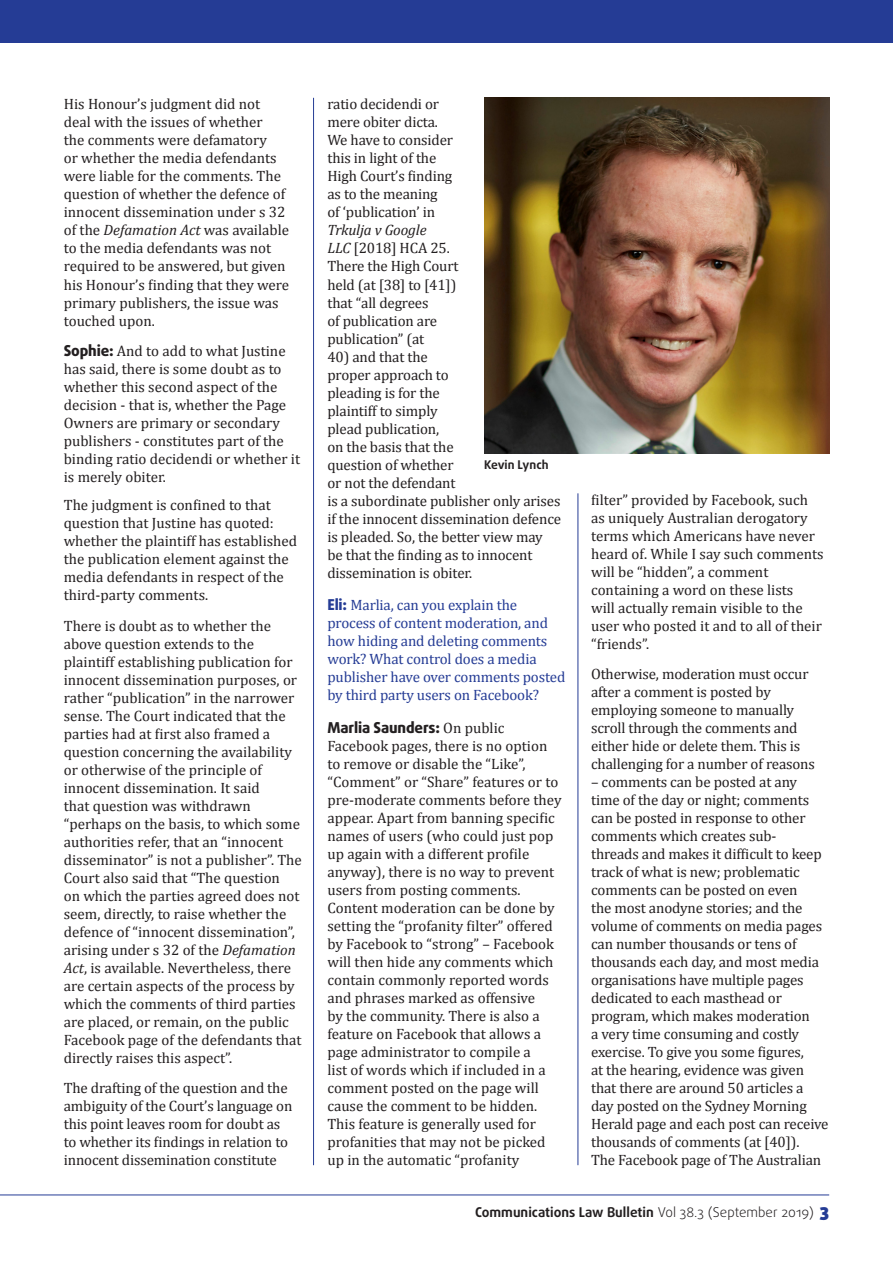
<style>
.page{position:relative;width:893px;height:1263px;background:#fff}
.page>*{position:absolute;margin:0;border:0;box-sizing:border-box;transform-origin:0 0}
.Body_Text{font:15px/18px "Cambria";color:#231f20}
.Body_Text-2{font:15px/18px "Cambria";letter-spacing:-.01em;color:#253c95}
.t1{font:700 13.5px "Daxline Pro";color:#231f20}
.t2{font:700 12px "Daxline Pro";color:#231f20}
.s1{font-style:italic}
.s2{font-family:"Daxline Pro";font-weight:800}
.s3{font-weight:300}
.s4{font-weight:900;font-size:18px;color:#253c95}
</style>
<div class="page">
<hr style="left:0;top:1194px;width:829px;height:1px;background:#253c95">
<div style="left:0;top:0;width:893px;height:43px;background:#253c95"></div>
<hr style="left:313px;top:98px;width:1px;height:1067px;background:#253c95">
<hr style="left:578px;top:493px;width:1px;height:672px;background:#253c95">
<img style="left:484px;top:98px;width:345px;height:355px">
<p class="Body_Text" style="left:64px;top:95px;width:227px">His Honour’s judgment did not deal with the issues of whether<br>the comments were defamatory<br>or whether the media defendants were liable for the comments. The question of whether the defence of innocent dissemination under s 32 of the <span class="s1">Defamation Act</span> was available to the media defendants was not required to be answered, but given his Honour’s finding that they were primary publishers, the issue was touched upon.</p>
<p class="Body_Text" style="left:64px;top:342px;width:238px"><span class="s2">Sophie:</span> And to add to what Justine has said, there is some doubt as to whether this second aspect of the decision - that is, whether the Page<br>Owners are primary or secondary publishers - constitutes part of the binding ratio decidendi or whether it is merely obiter.</p>
<p class="Body_Text" style="left:64px;top:496px;width:235px">The judgment is confined to that question that Justine has quoted: whether the plaintiff has established the publication element against the media defendants in respect of the third-party comments.</p>
<p class="Body_Text" style="left:64px;top:616px;width:240px">There is doubt as to whether the above question extends to the plaintiff establishing publication for innocent dissemination purposes, or rather “publication” in the narrower sense. The Court indicated that the parties had at first also framed a question concerning the availability or otherwise of the principle of innocent dissemination. It said<br>that question was withdrawn “perhaps on the basis, to which some authorities refer, that an “innocent disseminator” is not a publisher”. The Court also said that “The question<br>on which the parties agreed does not seem, directly, to raise whether the defence of “innocent dissemination”, arising under s 32 of the <span class="s1">Defamation Act</span>, is available. Nevertheless, there are certain aspects of the process by which the comments of third parties are placed, or remain, on the public Facebook page of the defendants that directly raises this aspect”.</p>
<p class="Body_Text" style="left:64px;top:1079px;width:230px">The drafting of the question and the ambiguity of the Court’s language on this point leaves room for doubt as to whether its findings in relation to innocent dissemination constitute</p>
<p class="Body_Text" style="left:327px;top:95px;width:133px">ratio decidendi or mere obiter dicta.<br>We have to consider this in light of the<br>High Court’s finding as to the meaning<br>of ‘publication’ in<br><span class="s1">Trkulja v Google<br>LLC</span> [2018] HCA 25.<br>There the High Court held (at [38] to [41]) that “all degrees<br>of publication are publication” (at</p>
<p class="Body_Text" style="left:327px;top:347px;width:235px">40) and that the<br>proper approach to<br>pleading is for the<br>plaintiff to simply<br>plead publication,<br>on the basis that the<br>question of whether<br>or not the defendant<br>is a subordinate publisher only arises if the innocent dissemination defence is pleaded. So, the better view may be that the finding as to innocent dissemination is obiter.</p>
<p class="Body_Text-2" style="left:327px;top:596px;width:239px"><span class="s2">Eli:</span> Marlia, can you explain the process of content moderation, and how hiding and deleting comments work? What control does a media publisher have over comments posted by third party users on Facebook?</p>
<p class="Body_Text" style="left:327px;top:719px;width:236px"><span class="s2">Marlia Saunders:</span> On public Facebook pages, there is no option to remove or disable the “Like”, “Comment” or “Share” features or to pre-moderate comments before they appear. Apart from banning specific names of users (who could just pop up again with a different profile anyway), there is no way to prevent users from posting comments.<br>Content moderation can be done by setting the “profanity filter” offered by Facebook to “strong” – Facebook will then hide any comments which contain commonly reported words and phrases marked as offensive<br>by the community. There is also a feature on Facebook that allows a page administrator to compile a<br>list of words which if included in a comment posted on the page will cause the comment to be hidden.<br>This feature is generally used for profanities that may not be picked up in the automatic “profanity</p>
<p class="t2" style="left:484px;top:457px;width:66px">Kevin Lynch</p>
<p class="Body_Text" style="left:591px;top:491px;width:234px">filter” provided by Facebook, such as uniquely Australian derogatory terms which Americans have never heard of. While I say such comments will be “hidden”, a comment containing a word on these lists<br>will actually remain visible to the user who posted it and to all of their “friends”.</p>
<p class="Body_Text" style="left:591px;top:665px;width:225px">Otherwise, moderation must occur after a comment is posted by employing someone to manually scroll through the comments and either hide or delete them. This is challenging for a number of reasons</p>
<p class="Body_Text" style="left:591px;top:773px;width:239px">– comments can be posted at any time of the day or night; comments can be posted in response to other comments which creates sub-<br>threads and makes it difficult to keep track of what is new; problematic comments can be posted on even<br>the most anodyne stories; and the volume of comments on media pages can number thousands or tens of thousands each day, and most media organisations have multiple pages dedicated to each masthead or program, which makes moderation<br>a very time consuming and costly exercise. To give you some figures,<br>at the hearing, evidence was given that there are around 50 articles a day posted on the Sydney Morning<br>Herald page and each post can receive thousands of comments (at [40]).<br>The Facebook page of The Australian</p>
<p class="t1" style="left:475px;top:1203px;width:356px">Communications Law Bulletin <span class="s3">Vol 38.3 (September 2019)</span> <span class="s4">3</span></p>
</div>
